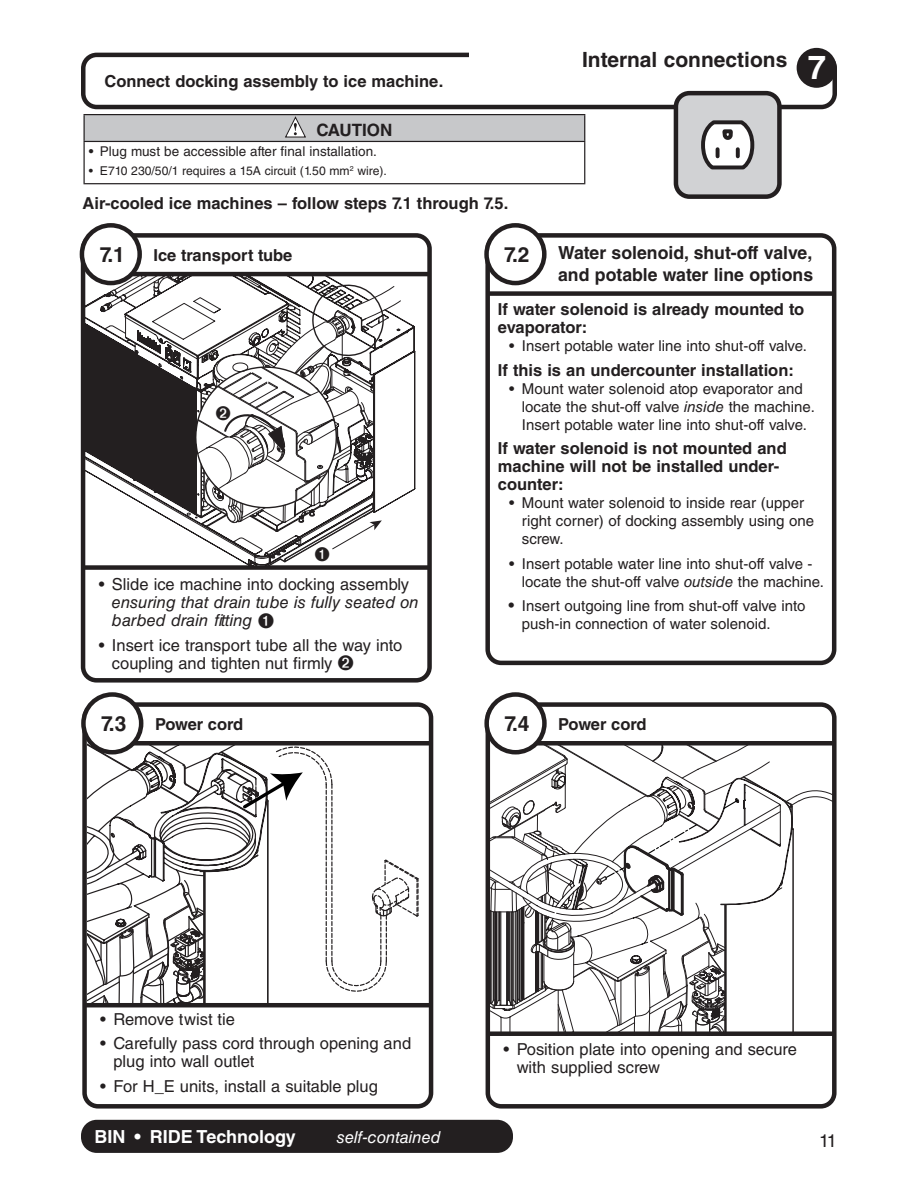
<style>
.page{position:relative;width:918px;height:1188px;background:#fff}
.page>*{position:absolute;margin:0;border:0;box-sizing:border-box;transform-origin:0 0}
.t1{font:700 33px "Helvetica LT Std";color:#fff}
.t2{font:700 21px "Helvetica LT Std";color:#231f20}
.t3{font:700 18px/21.6px "Helvetica LT Std";color:#231f20}
.t4{font:700 18px "Helvetica LT Std";color:#fff}
.t5{font:18px "Helvetica LT Std";color:#231f20}
.t6{font:700 16.95px "Helvetica LT Std";color:#231f20}
.t7{font:700 16.5px/18px "Helvetica LT Std";color:#231f20}
.t8{font:16.5px/18px "Helvetica LT Std";color:#231f20}
.t9{font:italic 16.5px/18px "Helvetica LT Std";color:#231f20}
.t10{font:italic 16.5px "Helvetica LT Std";color:#fff}
.t11{font:15px/18px "Helvetica LT Std";color:#231f20}
.t12{font:13.5px "Helvetica LT Std";color:#231f20}
.t13{font:12.15px "Helvetica LT Std";color:#231f20}
.s1{font-style:italic}
.s2{font-size:16.5px}
</style>
<div class="page">
<div style="left:83px;top:1122px;width:428px;height:29px;background:#231f20;border-radius:14px"></div>
<div style="left:81px;top:1120px;width:432px;height:33px;border:4px solid #231f20;border-radius:14px"></div>
<div style="left:485px;top:233px;width:351px;height:432px;border:4px solid #231f20;border-radius:14px"></div>
<div style="left:81px;top:53px;width:756px;height:56px;border:4px solid #231f20;border-radius:14px"></div>
<div style="left:561px;top:35px;width:271px;height:43px;background:#fff"></div>
<div style="left:676px;top:93px;width:103px;height:104px;background:#d1d2d4;border-radius:14px"></div>
<svg style="left:701px;top:120px;width:53px;height:49px;background:#b6b5b6"></svg>
<div style="left:674px;top:91px;width:108px;height:108px;border:4px solid #231f20;border-radius:14px"></div>
<div style="left:797px;top:48px;width:40px;height:40px;background:#231f20;border-radius:50%"></div>
<div style="left:469px;top:51px;width:319px;height:32px;background:#fff"></div>
<div style="left:84px;top:115px;width:501px;height:26px;background:#c7c8ca"></div>
<hr style="left:83px;top:114px;width:502px;height:1px;background:#231f20">
<hr style="left:83px;top:115px;width:2px;height:26px;background:#231f20">
<svg style="left:584px;top:115px;width:1px;height:26px"></svg>
<hr style="left:83px;top:141px;width:502px;height:1px;background:#231f20">
<hr style="left:83px;top:142px;width:2px;height:41px;background:#231f20">
<hr style="left:584px;top:142px;width:1px;height:41px;background:#231f20">
<hr style="left:83px;top:183px;width:502px;height:1px;background:#231f20">
<svg style="left:285px;top:116px;width:21px;height:21px"></svg>
<div style="left:82px;top:702px;width:351px;height:407px;border:4px solid #231f20;border-radius:14px"></div>
<svg style="left:87px;top:742px;width:333px;height:411px"></svg>
<hr style="left:86px;top:1003px;width:347px;height:4px;background:#231f20">
<div style="left:94px;top:741px;width:336px;height:5px;background:#231f20"></div>
<div style="left:83px;top:695px;width:58px;height:57px;background:#fff;border-radius:50%"></div>
<div style="left:81px;top:692px;width:62px;height:63px;border:4px solid #231f20;border-radius:50%"></div>
<div style="left:81px;top:233px;width:351px;height:450px;border:4px solid #231f20;border-radius:14px"></div>
<svg style="left:401px;top:276px;width:16px;height:222px"></svg>
<svg style="left:86px;top:275px;width:108px;height:259px"></svg>
<svg style="left:104px;top:325px;width:83px;height:39px"></svg>
<svg style="left:110px;top:276px;width:69px;height:26px"></svg>
<div style="left:85px;top:565px;width:344px;height:5px;background:#231f20"></div>
<hr style="left:92px;top:272px;width:337px;height:4px;background:#231f20">
<div style="left:82px;top:225px;width:58px;height:58px;background:#fff;border-radius:50%"></div>
<div style="left:80px;top:223px;width:62px;height:62px;border:4px solid #231f20;border-radius:50%"></div>
<div style="left:488px;top:291px;width:345px;height:5px;background:#231f20"></div>
<div style="left:487px;top:225px;width:57px;height:58px;background:#fff;border-radius:50%"></div>
<div style="left:484px;top:223px;width:63px;height:62px;border:4px solid #231f20;border-radius:50%"></div>
<div style="left:486px;top:702px;width:351px;height:407px;border:4px solid #231f20;border-radius:14px"></div>
<svg style="left:491px;top:745px;width:342px;height:286px"></svg>
<div style="left:489px;top:1031px;width:345px;height:5px;background:#231f20"></div>
<div style="left:497px;top:741px;width:337px;height:5px;background:#231f20"></div>
<div style="left:487px;top:695px;width:57px;height:57px;background:#fff;border-radius:50%"></div>
<div style="left:484px;top:692px;width:63px;height:63px;border:4px solid #231f20;border-radius:50%"></div>
<svg style="left:194px;top:276px;width:207px;height:290px"></svg>
<p class="t7" style="left:104px;top:72px;width:340px">Connect docking assembly to ice machine.</p>
<p class="t6" style="left:316px;top:120px;width:77px">CAUTION</p>
<p class="t12" style="left:89px;top:143px;width:289px">• Plug must be accessible after final installation.</p>
<p class="t13" style="left:89px;top:164px;width:299px">• E710 230/50/1 requires a 15A circuit (1.50 mm<sup>2</sup> wire).</p>
<p class="t7" style="left:82px;top:194px;width:427px">Air-cooled ice machines – follow steps 7.1 through 7.5.</p>
<h2 class="t2" style="left:582px;top:47px;width:207px">Internal connections</h2>
<h1 class="t1" style="left:808px;top:47px;width:20px">7</h1>
<h2 class="t2" style="left:100px;top:241px;width:27px">7.1</h2>
<p class="t7" style="left:154px;top:246px;width:140px">Ice transport tube</p>
<p class="t3" style="left:558px;top:242px;width:257px">Water solenoid, shut-off valve, and potable water line options</p>
<h2 class="t2" style="left:504px;top:241px;width:27px">7.2</h2>
<p class="t8" style="left:99px;top:575px;width:312px">• Slide ice machine into docking assembly</p>
<p class="t9" style="left:112px;top:593px;width:308px">ensuring that drain tube is fully seated on barbed drain fitting ➊</p>
<p class="t8" style="left:112px;top:636px;width:292px;text-indent:-13px">• Insert ice transport tube all the way into coupling and tighten nut firmly ➋</p>
<h2 class="t2" style="left:101px;top:711px;width:27px">7.3</h2>
<p class="t7" style="left:155px;top:715px;width:90px">Power cord</p>
<p class="t7" style="left:498px;top:300px;width:308px">If water solenoid is already mounted to evaporator:</p>
<p class="t11" style="left:509px;top:337px;width:299px">• Insert potable water line into shut-off valve.</p>
<p class="t7" style="left:498px;top:361px;width:298px">If this is an undercounter installation:</p>
<p class="t11" style="left:522px;top:379px;width:294px;text-indent:-13px">• Mount water solenoid atop evaporator and locate the shut-off valve <span class="s1">inside</span> the machine.<br>Insert potable water line into shut-off valve.</p>
<p class="t7" style="left:498px;top:439px;width:290px">If water solenoid is not mounted and machine will not be installed under&shy;counter:</p>
<p class="t11" style="left:522px;top:494px;width:294px;text-indent:-13px">• Mount water solenoid to inside rear (upper right corner) of docking assembly using one screw.</p>
<p class="t11" style="left:522px;top:554px;width:304px;text-indent:-13px">• Insert potable water line into shut-off valve - locate the shut-off valve <span class="s1">outside</span> the machine.</p>
<p class="t11" style="left:522px;top:597px;width:285px;text-indent:-13px"><span class="s2">•</span> Insert outgoing line from shut-off valve into push-in connection of water solenoid.</p>
<h2 class="t2" style="left:504px;top:711px;width:27px">7.4</h2>
<p class="t7" style="left:558px;top:715px;width:90px">Power cord</p>
<p class="t8" style="left:100px;top:1010px;width:136px">• Remove twist tie</p>
<p class="t8" style="left:113px;top:1034px;width:299px;text-indent:-13px">• Carefully pass cord through opening and plug into wall outlet</p>
<p class="t8" style="left:100px;top:1077px;width:279px">• For H_E units, install a suitable plug</p>
<p class="t8" style="left:517px;top:1040px;width:282px;text-indent:-13px">• Position plate into opening and secure with supplied screw</p>
<p class="t4" style="left:94px;top:1125px;width:203px">BIN • RIDE Technology</p>
<p class="t10" style="left:337px;top:1127px;width:106px">self-contained</p>
<p class="t5" style="left:819px;top:1130px;width:19px">11</p>
</div>
